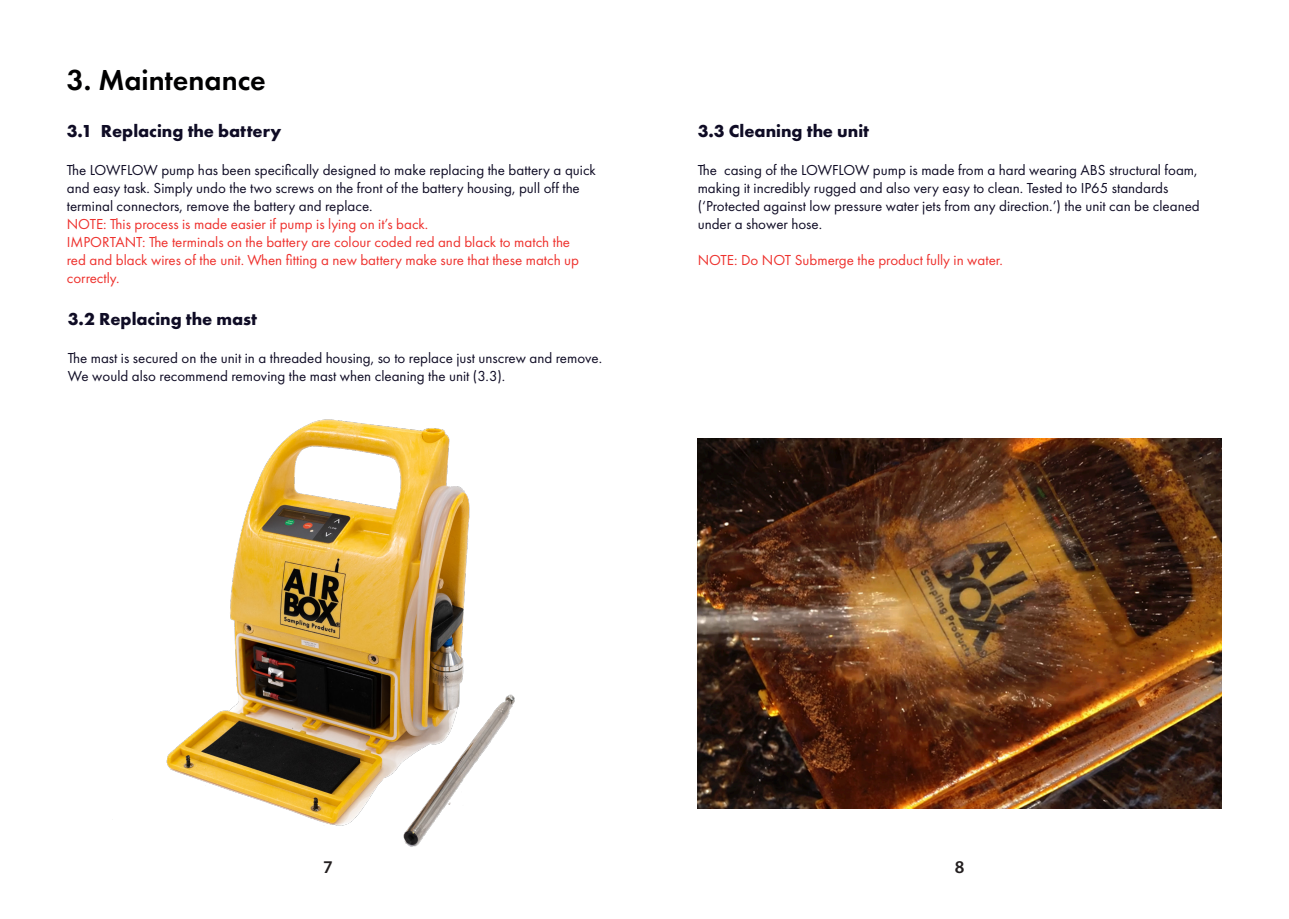
<style>
.page{position:relative;width:1289px;height:919px;background:#fff}
.page>*{position:absolute;margin:0;border:0;box-sizing:border-box;transform-origin:0 0}
.t1{font:600 30px "Futura PT";color:#000001}
.t2{font:700 18px "Futura PT";color:#0f0c25}
.t3{font:600 18px "Myriad Pro";color:#231f20}
.t4{font:15px/18px "Futura PT";color:#0f0c25}
.t5{font:15px/18px "Futura PT";color:#ee322e}
</style>
<div class="page">
<img style="left:697px;top:438px;width:524px;height:370px">
<img style="left:166px;top:419px;width:349px;height:428px">
<p class="t1" style="left:67px;top:61px;width:201px">3. Maintenance</p>
<p class="t2" style="left:67px;top:119px;width:216px">3.1 Replacing the battery</p>
<p class="t4" style="left:67px;top:160px;width:530px">The LOWFLOW pump has been specifically designed to make replacing the battery a quick and easy task. Simply undo the two screws on the front of the battery housing, pull off the terminal connectors, remove the battery and replace.</p>
<p class="t5" style="left:67px;top:214px;width:363px">NOTE: This process is made easier if pump is lying on it’s back.</p>
<p class="t5" style="left:67px;top:232px;width:514px">IMPORTANT: The terminals on the battery are colour coded red and black to match the red and black wires of the unit. When fitting a new battery make sure that these match up correctly.</p>
<p class="t2" style="left:68px;top:307px;width:191px">3.2 Replacing the mast</p>
<p class="t4" style="left:68px;top:349px;width:536px">The mast is secured on the unit in a threaded housing, so to replace just unscrew and remove.<br>We would also recommend removing the mast when cleaning the unit (3.3).</p>
<p class="t2" style="left:697px;top:119px;width:173px">3.3 Cleaning the unit</p>
<p class="t4" style="left:697px;top:160px;width:503px">The casing of the LOWFLOW pump is made from a hard wearing ABS structural foam, making it incredibly rugged and also very easy to clean. Tested to IP65 standards (‘Protected against low pressure water jets from any direction.’) the unit can be cleaned under a shower hose.</p>
<p class="t5" style="left:697px;top:250px;width:307px">NOTE: Do NOT Submerge the product fully in water.</p>
<p class="t3" style="left:323px;top:855px;width:11px">7</p>
<p class="t3" style="left:954px;top:855px;width:11px">8</p>
</div>
